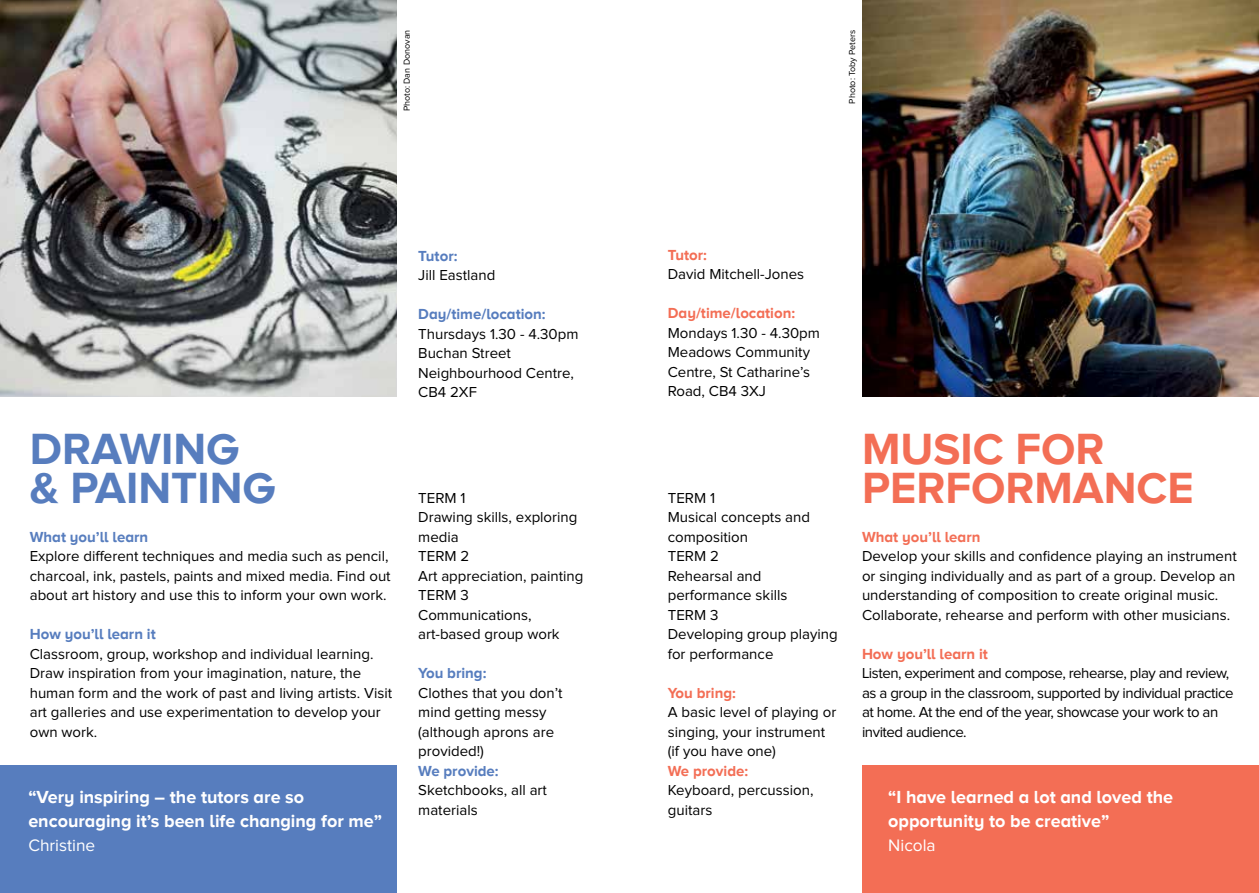
<style>
.page{position:relative;width:1259px;height:893px;background:#fff}
.page>*{position:absolute;margin:0;border:0;box-sizing:border-box;transform-origin:0 0}
.t1{font:700 45px/39px "Proxima Nova A";color:#f36e55}
.t2{font:700 45px/39px "Proxima Nova A";color:#577dbe}
.t3{font:700 18px/24px "Proxima Nova A";color:#fff}
.t4{font:17.25px "Proxima Nova";color:#fff}
.t5{font:15px/19.5px "Proxima Nova";color:#000}
.t6{font:15px/19.5px "Proxima Nova";letter-spacing:-.03em;color:#000}
.t7{font:700 15px "Proxima Nova A";color:#577dbe}
.t8{font:700 15px "Proxima Nova A";color:#f36e55}
.t9{font:9px "Proxima Nova";color:#000}
</style>
<div class="page">
<img style="left:0;top:0;width:397px;height:397px">
<img style="left:862px;top:0;width:397px;height:397px">
<div style="left:0;top:765px;width:396px;height:128px;background:#577dbe"></div>
<div style="left:862px;top:765px;width:397px;height:128px;background:#f36e55"></div>
<p class="t9" style="left:403px;top:111px;width:83px;rotate:-90deg">Photo: Dan Donovan</p>
<p class="t9" style="left:848px;top:104px;width:75px;rotate:-90deg">Photo: Toby Peters</p>
<p class="t7" style="left:418px;top:247px;width:41px">Tutor:</p>
<p class="t5" style="left:418px;top:266px;width:79px">Jill Eastland</p>
<p class="t7" style="left:418px;top:306px;width:129px">Day/time/location:</p>
<p class="t5" style="left:418px;top:325px;width:162px">Thursdays 1.30 - 4.30pm<br>Buchan Street<br>Neighbourhood Centre,<br>CB4 2XF</p>
<p class="t8" style="left:668px;top:246px;width:41px">Tutor:</p>
<p class="t5" style="left:668px;top:265px;width:138px">David Mitchell-Jones</p>
<p class="t8" style="left:668px;top:304px;width:129px">Day/time/location:</p>
<p class="t5" style="left:668px;top:323px;width:154px">Mondays 1.30 - 4.30pm<br>Meadows Community<br>Centre, St Catharine’s<br>Road, CB4 3XJ</p>
<h1 class="t2" style="left:30px;top:428px;width:247px">DRAWING &amp; PAINTING</h1>
<p class="t7" style="left:30px;top:528px;width:120px">What you’ll learn</p>
<p class="t5" style="left:30px;top:547px;width:362px">Explore different techniques and media such as pencil, charcoal, ink, pastels, paints and mixed media. Find out about art history and use this to inform your own work.</p>
<p class="t7" style="left:30px;top:625px;width:127px">How you’ll learn it</p>
<p class="t5" style="left:30px;top:644px;width:364px">Classroom, group, workshop and individual learning.<br>Draw inspiration from your imagination, nature, the human form and the work of past and living artists. Visit art galleries and use experimentation to develop your own work.</p>
<p class="t3" style="left:28px;top:785px;width:355px">“Very inspiring – the tutors are so encouraging it’s been life changing for me”</p>
<p class="t4" style="left:28px;top:837px;width:68px">Christine</p>
<p class="t5" style="left:418px;top:488px;width:167px">TERM 1<br>Drawing skills, exploring media<br>TERM 2<br>Art appreciation, painting<br>TERM 3<br>Communications, art-based group work</p>
<p class="t7" style="left:418px;top:664px;width:70px">You bring:</p>
<p class="t5" style="left:418px;top:683px;width:146px">Clothes that you don’t mind getting messy (although aprons are provided!)</p>
<p class="t7" style="left:418px;top:762px;width:82px">We provide:</p>
<p class="t5" style="left:418px;top:781px;width:130px">Sketchbooks, all art materials</p>
<p class="t5" style="left:668px;top:488px;width:171px">TERM 1<br>Musical concepts and composition<br>TERM 2<br>Rehearsal and performance skills<br>TERM 3<br>Developing group playing for performance</p>
<p class="t8" style="left:668px;top:684px;width:70px">You bring:</p>
<p class="t5" style="left:668px;top:703px;width:170px">A basic level of playing or singing, your instrument (if you have one)</p>
<p class="t8" style="left:668px;top:762px;width:82px">We provide:</p>
<p class="t5" style="left:668px;top:781px;width:147px">Keyboard, percussion, guitars</p>
<h1 class="t1" style="left:862px;top:428px;width:333px">MUSIC FOR<br>PERFORMANCE</h1>
<p class="t8" style="left:862px;top:528px;width:120px">What you’ll learn</p>
<p class="t5" style="left:862px;top:547px;width:376px">Develop your skills and confidence playing an instrument or singing individually and as part of a group. Develop an understanding of composition to create original music.<br>Collaborate, rehearse and perform with other musicians.</p>
<p class="t8" style="left:862px;top:645px;width:127px">How you’ll learn it</p>
<p class="t6" style="left:862px;top:664px;width:373px">Listen, experiment and compose, rehearse, play and review, as a group in the classroom, supported by individual practice at home. At the end of the year, showcase your work to an invited audience.</p>
<p class="t3" style="left:888px;top:785px;width:286px">“I have learned a lot and loved the opportunity to be creative”</p>
<p class="t4" style="left:888px;top:837px;width:49px">Nicola</p>
</div>
